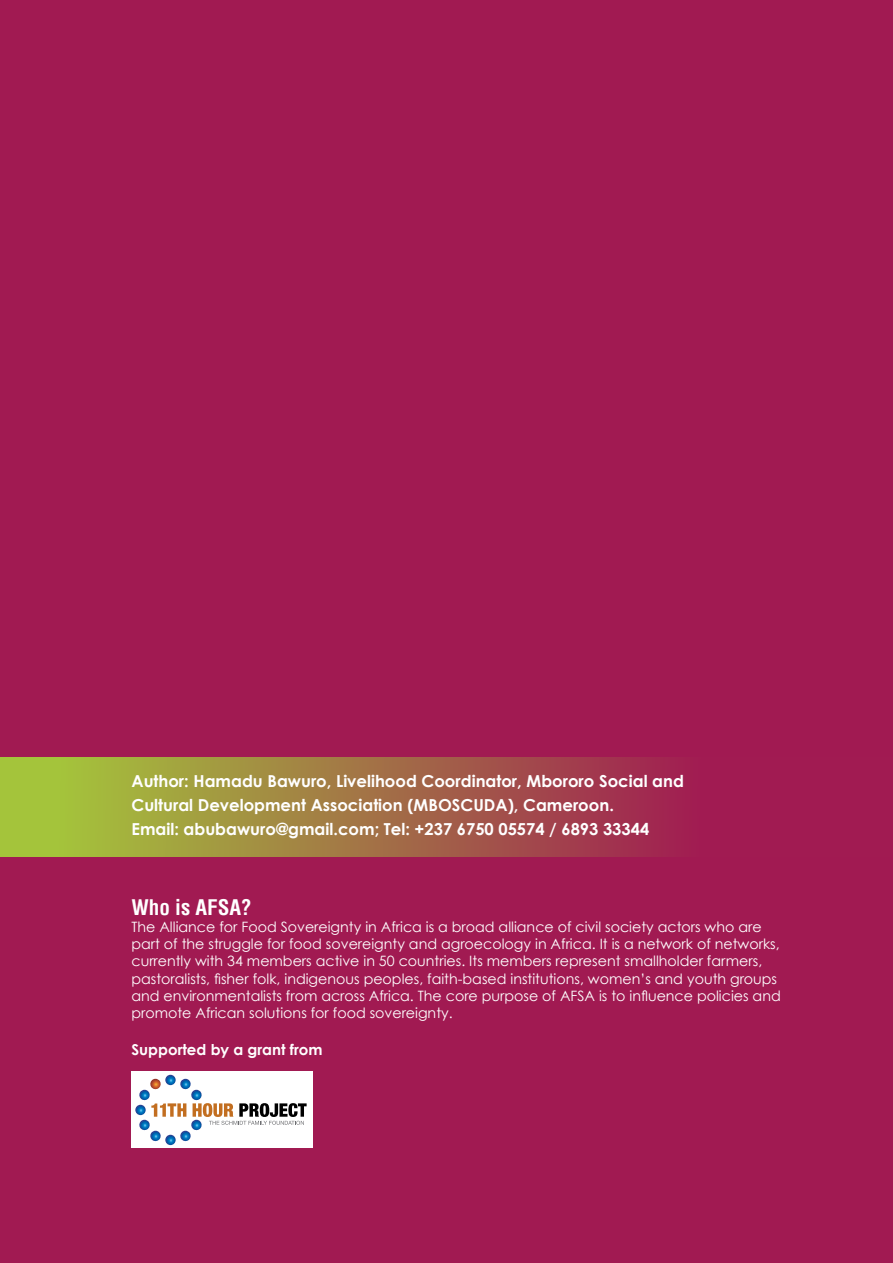
<style>
.page{position:relative;width:893px;height:1263px;background:#a11a52}
.page>*{position:absolute;margin:0;border:0;box-sizing:border-box;transform-origin:0 0}
.t1{font:700 condensed 21px "Helvetica";color:#fff}
.t2{font:700 16.5px/24px "Century Gothic";color:#fff}
.t3{font:700 15px "Century Gothic";color:#fff}
.t4{font:14.25px/17.1px "Century Gothic";color:#fff}
</style>
<div class="page">
<svg style="left:0;top:757px;width:668px;height:99px;background:#a27b44"></svg>
<div style="left:131px;top:1072px;width:182px;height:76px;background:#fff"></div>
<svg style="left:135px;top:1075px;width:172px;height:70px"></svg>
<p class="t2" style="left:131px;top:768px;width:554px">Author: Hamadu Bawuro, Livelihood Coordinator, Mbororo Social and<br>Cultural Development Association (MBOSCUDA), Cameroon.<br>Email: abubawuro@gmail.com; Tel: +237 6750 05574 / 6893 33344</p>
<h1 class="t1" style="left:131px;top:894px;width:122px">Who is AFSA?</h1>
<p class="t4" style="left:131px;top:918px;width:651px">The Alliance for Food Sovereignty in Africa is a broad alliance of civil society actors who are part of the struggle for food sovereignty and agroecology in Africa. It is a network of networks, currently with 34 members active in 50 countries. Its members represent smallholder farmers, pastoralists, fisher folk, indigenous peoples, faith-based institutions, women’s and youth groups and environmentalists from across Africa. The core purpose of AFSA is to influence policies and promote African solutions for food sovereignty.</p>
<p class="t3" style="left:131px;top:1040px;width:193px">Supported by a grant from</p>
</div>
